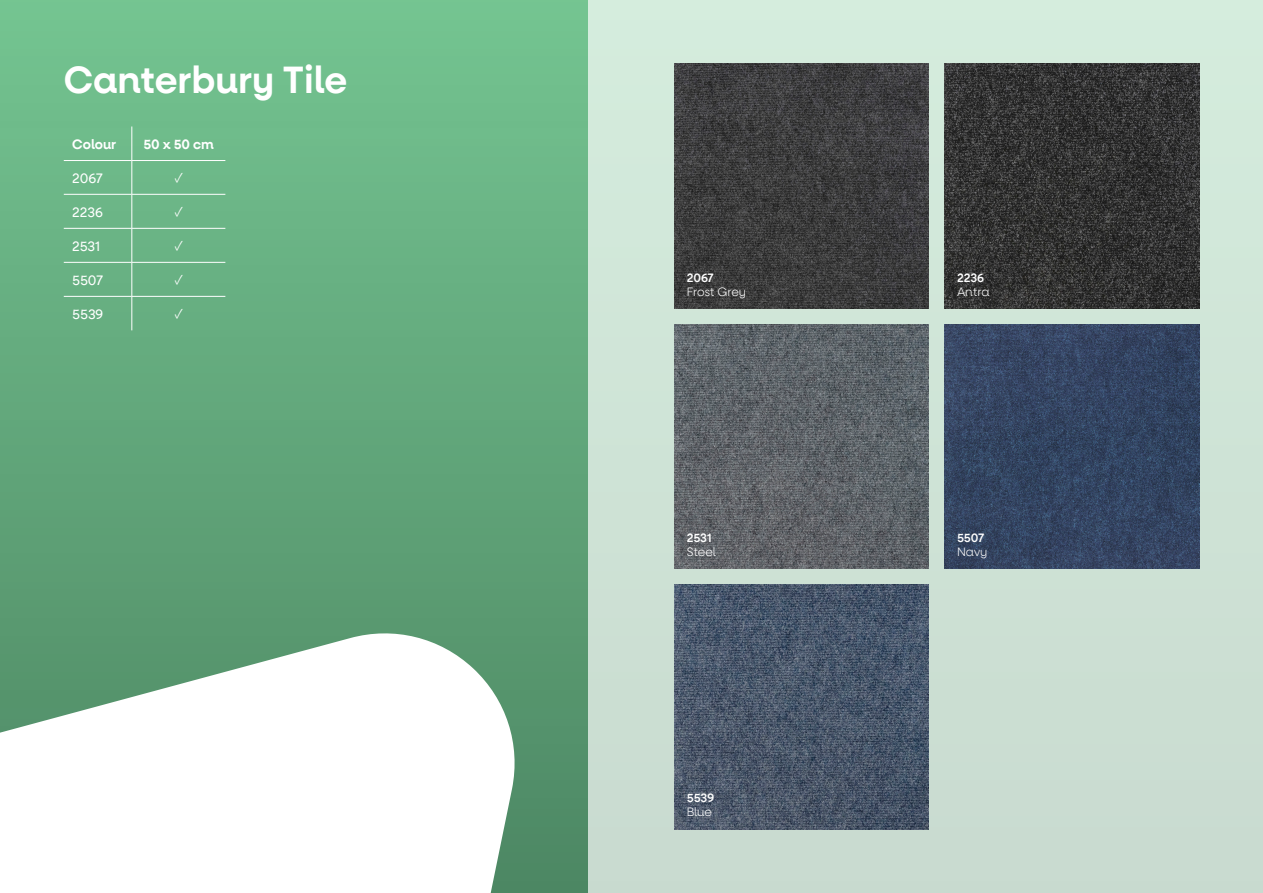
<style>
.page{position:relative;width:1263px;height:893px;background:#fff}
.page>*{position:absolute;margin:0;border:0;box-sizing:border-box;transform-origin:0 0}
.Staalnaam_achter{font:600 37.5px "Neulis Alt";color:#fff}
.Tabel_links{font:13.5px "Neulis Alt";letter-spacing:-.005em;color:#fff}
.Tabel_titel{font:600 13.5px "Neulis Alt";color:#fff}
.Staalnaam{font:300 12px "Neulis Alt";color:#fff}
.Staalnummer{font:500 12px "Neulis Alt";letter-spacing:-.005em;color:#fff}
.Tabel_vinkje{font:300 12px "Acumin Pro";color:#fff}
</style>
<div class="page">
<div style="left:0;top:0;width:588px;height:893px;background:linear-gradient(to bottom,#75c491,#4d8763)"></div>
<div style="left:588px;top:0;width:675px;height:893px;background:#cde0d4"></div>
<svg style="left:0;top:626px;width:521px;height:267px"></svg>
<img style="left:674px;top:64px;width:255px;height:245px">
<img style="left:674px;top:324px;width:255px;height:245px">
<img style="left:674px;top:584px;width:255px;height:245px">
<img style="left:944px;top:64px;width:255px;height:245px">
<img style="left:944px;top:324px;width:255px;height:245px">
<hr style="left:132px;top:161px;width:1px;height:33px;background:#fff">
<hr style="left:132px;top:194px;width:1px;height:34px;background:#fff">
<hr style="left:132px;top:228px;width:1px;height:34px;background:#fff">
<hr style="left:132px;top:263px;width:1px;height:33px;background:#fff">
<hr style="left:132px;top:297px;width:1px;height:33px;background:#fff">
<hr style="left:132px;top:126px;width:1px;height:34px;background:#fff">
<hr style="left:64px;top:160px;width:68px;height:1px;background:#fff">
<hr style="left:132px;top:160px;width:93px;height:1px;background:#fff">
<hr style="left:64px;top:194px;width:68px;height:1px;background:#fff">
<hr style="left:64px;top:228px;width:68px;height:1px;background:#fff">
<hr style="left:64px;top:262px;width:68px;height:1px;background:#fff">
<hr style="left:64px;top:296px;width:68px;height:1px;background:#fff">
<hr style="left:132px;top:194px;width:93px;height:1px;background:#fff">
<hr style="left:132px;top:228px;width:93px;height:1px;background:#fff">
<hr style="left:132px;top:262px;width:93px;height:1px;background:#fff">
<hr style="left:132px;top:296px;width:93px;height:1px;background:#fff">
<p class="Staalnaam_achter" style="left:64px;top:58px;width:285px">Canterbury Tile</p>
<p class="Tabel_titel" style="left:72px;top:136px;width:46px">Colour</p>
<p class="Tabel_titel" style="left:144px;top:136px;width:72px">50 x 50 cm</p>
<p class="Tabel_links" style="left:72px;top:170px;width:32px">2067</p>
<p class="Tabel_vinkje" style="left:175px;top:169px;width:10px">✓</p>
<p class="Tabel_links" style="left:72px;top:204px;width:32px">2236</p>
<p class="Tabel_vinkje" style="left:175px;top:203px;width:10px">✓</p>
<p class="Tabel_links" style="left:72px;top:238px;width:29px">2531</p>
<p class="Tabel_vinkje" style="left:175px;top:237px;width:10px">✓</p>
<p class="Tabel_links" style="left:72px;top:272px;width:32px">5507</p>
<p class="Tabel_vinkje" style="left:175px;top:271px;width:10px">✓</p>
<p class="Tabel_links" style="left:72px;top:306px;width:33px">5539</p>
<p class="Tabel_vinkje" style="left:175px;top:305px;width:10px">✓</p>
<p class="Staalnummer" style="left:687px;top:270px;width:28px">2067</p>
<p class="Staalnaam" style="left:687px;top:285px;width:61px">Frost Grey</p>
<p class="Staalnummer" style="left:687px;top:531px;width:26px">2531</p>
<p class="Staalnaam" style="left:687px;top:545px;width:31px">Steel</p>
<p class="Staalnummer" style="left:687px;top:791px;width:29px">5539</p>
<p class="Staalnaam" style="left:687px;top:806px;width:27px">Blue</p>
<p class="Staalnummer" style="left:957px;top:270px;width:29px">2236</p>
<p class="Staalnaam" style="left:957px;top:285px;width:34px">Antra</p>
<p class="Staalnummer" style="left:957px;top:531px;width:29px">5507</p>
<p class="Staalnaam" style="left:957px;top:545px;width:32px">Navy</p>
</div>
